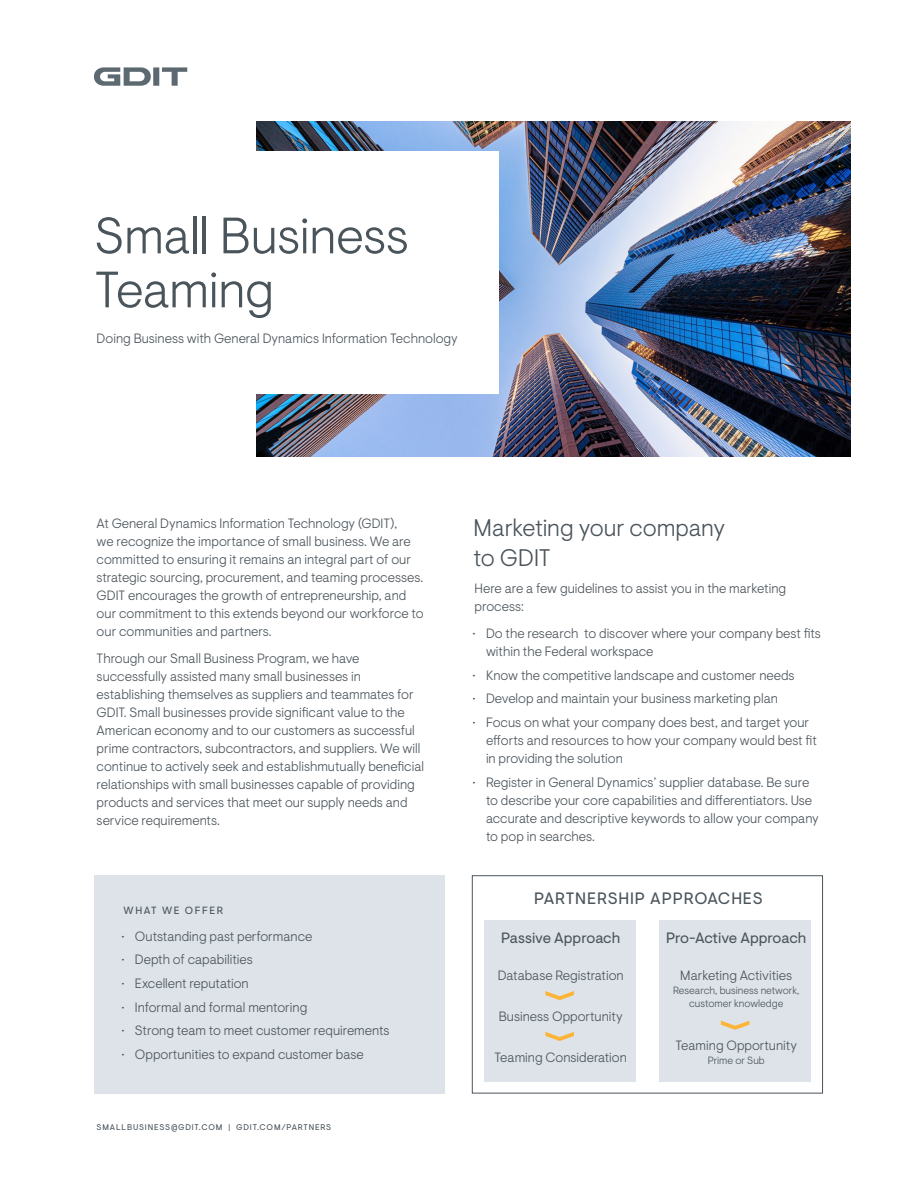
<style>
.page{position:relative;width:918px;height:1188px;background:#fff}
.page>*{position:absolute;margin:0;border:0;box-sizing:border-box;transform-origin:0 0}
.t1{font:300 51px/54px "Visuelt Pro";letter-spacing:-.005em;color:#4a545b}
.t2{font:300 24px/30px "Visuelt Pro";letter-spacing:-.005em;color:#4a545b}
.t3{font:16.5px "Visuelt Pro";letter-spacing:.05em;color:#4a545b}
.t4{font:15px "Visuelt Pro";color:#4a545b}
.t5{font:300 13.5px/18px "Visuelt Pro";color:#4a545b}
.t6{font:300 10.5px/13.5px "Visuelt Pro";color:#4a545b;text-align:center}
.t7{font:10.5px "Visuelt Pro";letter-spacing:.15em;color:#4a545b}
.t8{font:8.25px "Visuelt Pro";letter-spacing:.1em;color:#4a545b}
</style>
<div class="page">
<svg style="left:94px;top:67px;width:93px;height:19px"></svg>
<img style="left:256px;top:122px;width:594px;height:334px">
<div style="left:94px;top:875px;width:352px;height:219px;background:#dde3e8"></div>
<div style="left:68px;top:151px;width:432px;height:243px;background:#fff"></div>
<div style="left:472px;top:875px;width:351px;height:219px;border:1px solid #4a545b"></div>
<div style="left:484px;top:920px;width:151px;height:162px;background:#dde3e8"></div>
<div style="left:660px;top:920px;width:151px;height:162px;background:#dde3e8"></div>
<svg style="left:545px;top:991px;width:29px;height:9px"></svg>
<svg style="left:545px;top:1032px;width:29px;height:9px"></svg>
<svg style="left:721px;top:1021px;width:28px;height:9px"></svg>
<h1 class="t1" style="left:94px;top:209px;width:316px">Small Business<br>Teaming</h1>
<p class="t5" style="left:97px;top:330px;width:362px">Doing Business with General Dynamics Information Technology</p>
<p class="t5" style="left:97px;top:515px;width:329px">At General Dynamics Information Technology (GDIT),<br>we recognize the importance of small business. We are committed to ensuring it remains an integral part of our strategic sourcing, procurement, and teaming processes.<br>GDIT encourages the growth of entrepreneurship, and our commitment to this extends beyond our workforce to our communities and partners.</p>
<p class="t5" style="left:97px;top:650px;width:329px">Through our Small Business Program, we have successfully assisted many small businesses in establishing themselves as suppliers and teammates for GDIT. Small businesses provide significant value to the American economy and to our customers as successful prime contractors, subcontractors, and suppliers. We will continue to actively seek and establishmutually beneficial relationships with small businesses capable of providing products and services that meet our supply needs and service requirements.</p>
<p class="t7" style="left:124px;top:904px;width:101px">WHAT WE OFFER</p>
<p class="t5" style="left:121px;top:927px;width:192px">• Outstanding past performance</p>
<p class="t5" style="left:121px;top:951px;width:133px">• Depth of capabilities</p>
<p class="t5" style="left:121px;top:975px;width:129px">• Excellent reputation</p>
<p class="t5" style="left:121px;top:998px;width:187px">• Informal and formal mentoring</p>
<p class="t5" style="left:121px;top:1022px;width:270px">• Strong team to meet customer requirements</p>
<p class="t5" style="left:121px;top:1046px;width:244px">• Opportunities to expand customer base</p>
<p class="t8" style="left:97px;top:1123px;width:236px">SMALLBUSINESS@GDIT.COM | GDIT.COM/PARTNERS</p>
<h2 class="t2" style="left:474px;top:513px;width:253px">Marketing your company to GDIT</h2>
<p class="t5" style="left:475px;top:580px;width:313px">Here are a few guidelines to assist you in the marketing process:</p>
<p class="t5" style="left:486px;top:625px;width:336px;text-indent:-14px">• Do the research to discover where your company best fits within the Federal workspace</p>
<p class="t5" style="left:472px;top:666px;width:324px">• Know the competitive landscape and customer needs</p>
<p class="t5" style="left:472px;top:690px;width:307px">• Develop and maintain your business marketing plan</p>
<p class="t5" style="left:486px;top:714px;width:332px;text-indent:-14px">• Focus on what your company does best, and target your efforts and resources to how your company would best fit in providing the solution</p>
<p class="t5" style="left:486px;top:773px;width:334px;text-indent:-14px">• Register in General Dynamics’ supplier database. Be sure to describe your core capabilities and differentiators. Use accurate and descriptive keywords to allow your company to pop in searches.</p>
<p class="t3" style="left:534px;top:889px;width:230px">PARTNERSHIP APPROACHES</p>
<p class="t4" style="left:666px;top:929px;width:142px">Pro-Active Approach</p>
<p class="t4" style="left:501px;top:929px;width:121px">Passive Approach</p>
<p class="t5" style="left:498px;top:967px;width:127px">Database Registration</p>
<p class="t5" style="left:680px;top:967px;width:113px">Marketing Activities</p>
<p class="t6" style="left:673px;top:984px;width:128px">Research, business network, customer knowledge</p>
<p class="t5" style="left:499px;top:1008px;width:125px">Business Opportunity</p>
<p class="t5" style="left:676px;top:1037px;width:123px">Teaming Opportunity</p>
<p class="t5" style="left:495px;top:1049px;width:134px">Teaming Consideration</p>
<p class="t6" style="left:708px;top:1053px;width:59px">Prime or Sub</p>
</div>
